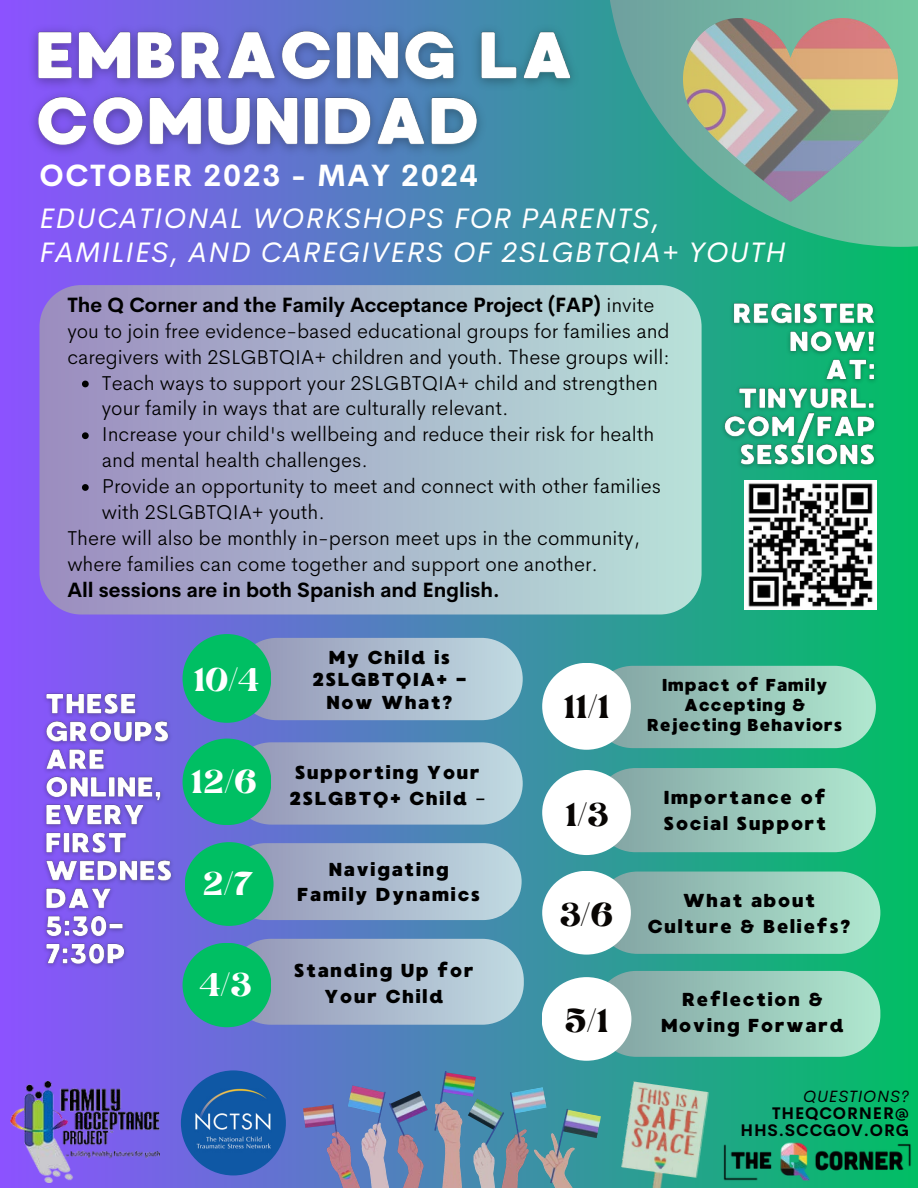
<style>
.page{position:relative;width:918px;height:1188px;background:#fff}
.page>*{position:absolute;margin:0;border:0;box-sizing:border-box;transform-origin:0 0}
.t1{font:700 30.15px "Cerebri Sans";letter-spacing:.05em;color:#fff}
.t2{font:italic 28.35px "Cerebri Sans";letter-spacing:.05em;color:#fff}
.t3{font:26.4px "Brasika Display";color:#fff}
.t4{font:26.4px "Brasika Display";color:#080503}
.t5{font:300 20.25px/25.8px "Cerebri Sans";color:#000}
.t6{font:700 20.25px "Cerebri Sans";color:#000}
.t7{font:18.75px/25.8px "MADE Waffle Soft";letter-spacing:.065em;color:#000;text-align:center}
.t8{font:17.25px/20.2px "MADE Waffle Soft";letter-spacing:.035em;color:#000;text-align:center}
.t9{font:700 16.5px "Cerebri Sans";letter-spacing:.05em;color:#000}
.t10{font:italic 16.5px "Cerebri Sans";letter-spacing:.05em;color:#000}
.s1{font-weight:300}
.s2{font-family:"Noto Sans Gurmukhi"}
</style>
<div class="page">
<div style="left:0;top:0;width:918px;height:1188px;background:linear-gradient(to right,#8c52ff,#02be65)"></div>
<img style="left:724px;top:1140px;width:188px;height:42px">
<div style="left:594px;top:768px;width:282px;height:84px;background:linear-gradient(to right,#82a2a3,#afe7cf);border-radius:42px"></div>
<div style="left:592px;top:666px;width:284px;height:82px;background:linear-gradient(to right,#81a1a3,#b0e7cf);border-radius:41px"></div>
<div style="left:227px;top:843px;width:295px;height:77px;background:linear-gradient(to right,#9394b6,#c0dae2);border-radius:38px"></div>
<svg style="left:244px;top:638px;width:279px;height:82px;background:#a6b8cb"></svg>
<div style="left:183px;top:634px;width:88px;height:89px;background:#00bf63;border-radius:50%"></div>
<svg style="left:234px;top:742px;width:289px;height:83px;background:#a6b7cc"></svg>
<div style="left:542px;top:663px;width:89px;height:87px;background:#fff;border-radius:50%"></div>
<div style="left:183px;top:739px;width:88px;height:86px;background:#00bf63;border-radius:50%"></div>
<div style="left:542px;top:770px;width:89px;height:85px;background:#fff;border-radius:50%"></div>
<div style="left:185px;top:842px;width:89px;height:84px;background:#00bf63;border-radius:50%"></div>
<div style="left:596px;top:872px;width:284px;height:82px;background:linear-gradient(to right,#80a1a2,#b0e8cf);border-radius:41px"></div>
<div style="left:542px;top:871px;width:89px;height:84px;background:#fff;border-radius:50%"></div>
<svg style="left:229px;top:939px;width:295px;height:86px;background:#a7b8cc"></svg>
<div style="left:183px;top:943px;width:88px;height:84px;background:#00bf63;border-radius:50%"></div>
<div style="left:595px;top:971px;width:285px;height:86px;background:linear-gradient(to right,#82a2a3,#afe8cf);border-radius:42px"></div>
<div style="left:542px;top:977px;width:89px;height:84px;background:#fff;border-radius:50%"></div>
<img style="left:10px;top:1081px;width:150px;height:102px">
<svg style="left:39px;top:285px;width:663px;height:330px;background:#a9b6cc"></svg>
<img style="left:304px;top:1071px;width:297px;height:117px">
<img style="left:20px;top:3px;width:570px;height:179px">
<svg style="left:606px;top:0;width:312px;height:247px;background:#75ab95"></svg>
<img style="left:181px;top:1070px;width:105px;height:105px;border-radius:50%">
<img style="left:617px;top:1081px;width:92px;height:107px">
<img style="left:744px;top:480px;width:132px;height:130px">
<svg style="left:82px;top:381px;width:7px;height:6px"></svg>
<svg style="left:82px;top:432px;width:7px;height:7px"></svg>
<svg style="left:82px;top:484px;width:7px;height:7px"></svg>
<img style="left:39px;top:681px;width:185px;height:299px">
<img style="left:717px;top:289px;width:201px;height:191px">
<p class="t1" style="left:39px;top:156px;width:440px">OCTOBER 2023 - MAY 2024</p>
<p class="t2" style="left:39px;top:200px;width:622px">EDUCATIONAL WORKSHOPS FOR PARENTS,</p>
<p class="t2" style="left:39px;top:234px;width:748px">FAMILIES, AND CAREGIVERS OF 2SLGBTQIA+ YOUTH</p>
<p class="t6" style="left:67px;top:292px;width:589px">The Q Corner and the Family Acceptance Project (FAP) <span class="s1">invite</span></p>
<p class="t5" style="left:67px;top:318px;width:604px">you to join free evidence-based educational groups for families and</p>
<p class="t5" style="left:67px;top:344px;width:604px">caregivers with 2SLGBTQIA+ children and youth. These groups will:</p>
<p class="t5" style="left:102px;top:370px;width:558px">Teach ways to support your 2SLGBTQIA+ child and strengthen your family in ways that are culturally relevant.</p>
<p class="t5" style="left:102px;top:421px;width:554px">Increase your child's wellbeing and reduce their risk for health and mental health challenges.</p>
<p class="t5" style="left:102px;top:473px;width:561px">Provide an opportunity to meet and connect with other families with 2SLGBTQIA+ youth.</p>
<p class="t5" style="left:67px;top:525px;width:574px">There will also be monthly in-person meet ups in the community,</p>
<p class="t5" style="left:67px;top:551px;width:532px">where families can come together and support one another.</p>
<p class="t6" style="left:67px;top:576px;width:434px">All sessions are in both Spanish and English.</p>
<p class="t3" style="left:193px;top:659px;width:67px">10/4</p>
<p class="t3" style="left:191px;top:761px;width:68px">12/6</p>
<p class="t3" style="left:202px;top:864px;width:51px">2/7</p>
<p class="t3" style="left:199px;top:965px;width:53px">4/3</p>
<p class="t7" style="left:313px;top:646px;width:155px;line-height:22.5px">My Child is<br>2SLGBTQIA+ -<br>Now What?</p>
<p class="t7" style="left:290px;top:760px;width:197px;text-align:left">Supporting Your<br>2SLGBTQ+ Child <span class="s2">–</span></p>
<p class="t7" style="left:297px;top:856px;width:185px">Navigating<br>Family Dynamics</p>
<p class="t7" style="left:294px;top:958px;width:182px">Standing Up for<br>Your Child</p>
<p class="t4" style="left:563px;top:686px;width:48px">11/1</p>
<p class="t4" style="left:565px;top:794px;width:44px">1/3</p>
<p class="t4" style="left:559px;top:895px;width:56px">3/6</p>
<p class="t4" style="left:565px;top:1000px;width:45px">5/1</p>
<p class="t8" style="left:647px;top:675px;width:197px">Impact of Family<br>Accepting &amp;<br>Rejecting Behaviors</p>
<p class="t7" style="left:664px;top:785px;width:164px;text-align:left">Importance of<br>Social Support</p>
<p class="t7" style="left:647px;top:888px;width:205px">What about<br>Culture &amp; Beliefs?</p>
<p class="t7" style="left:661px;top:987px;width:184px">Reflection &amp;<br>Moving Forward</p>
<p class="t10" style="left:803px;top:1086px;width:107px">QUESTIONS?</p>
<p class="t9" style="left:772px;top:1102px;width:138px">THEQCORNER@</p>
<p class="t9" style="left:740px;top:1119px;width:170px">HHS.SCCGOV.ORG</p>
</div>
